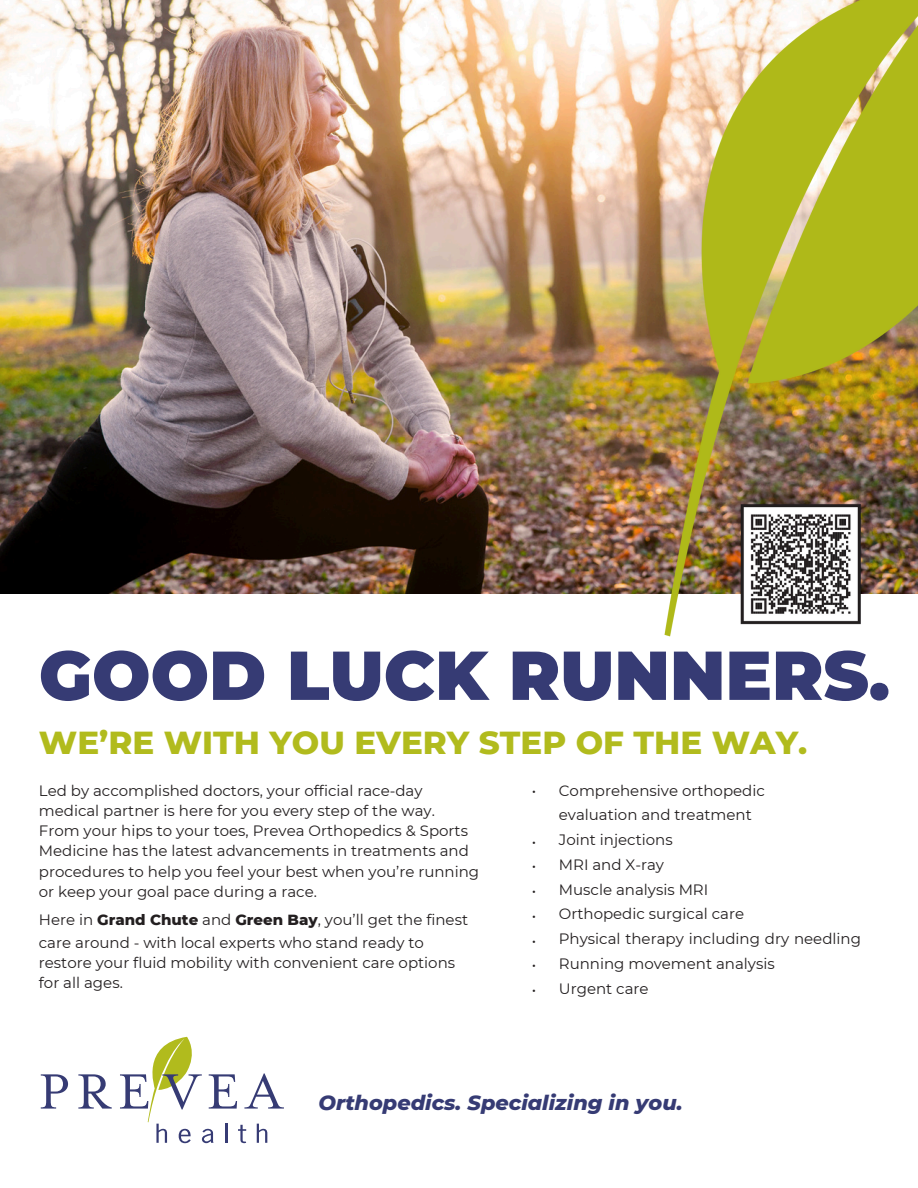
<style>
.page{position:relative;width:918px;height:1188px;background:#fff}
.page>*{position:absolute;margin:0;border:0;box-sizing:border-box;transform-origin:0 0}
.t1{font:900 69px "Montserrat";color:#363b74}
.t2{font:800 32.55px "Montserrat";color:#b1bb1d}
.t3{font:italic 800 20.85px "Montserrat";color:#363b74}
.t4{font:15px/24.8px "Montserrat";color:#231f20}
.s1{font-weight:800}
</style>
<div class="page">
<img style="left:1px;top:0;width:657px;height:594px">
<svg style="left:41px;top:1074px;width:27px;height:35px"></svg>
<svg style="left:78px;top:1074px;width:34px;height:35px"></svg>
<svg style="left:120px;top:1037px;width:164px;height:106px"></svg>
<img style="left:658px;top:0;width:260px;height:637px">
<h1 class="t1" style="left:39px;top:633px;width:852px">GOOD LUCK RUNNERS.</h1>
<h1 class="t2" style="left:39px;top:722px;width:770px">WE’RE WITH YOU EVERY STEP OF THE WAY.</h1>
<p class="t4" style="left:39px;top:780px;width:397px;line-height:20.2px">Led by accomplished doctors, your official race-day medical partner is here for you every step of the way.</p>
<p class="t4" style="left:39px;top:821px;width:442px;line-height:20.2px">From your hips to your toes, Prevea Orthopedics &amp; Sports Medicine has the latest advancements in treatments and procedures to help you feel your best when you’re running or keep your goal pace during a race.</p>
<p class="t4" style="left:39px;top:907px;width:431px">Here in <span class="s1">Grand Chute</span> and <span class="s1">Green Bay</span>, you’ll get the finest</p>
<p class="t4" style="left:39px;top:930px;width:387px">care around - with local experts who stand ready to</p>
<p class="t4" style="left:39px;top:950px;width:418px">restore your fluid mobility with convenient care options</p>
<p class="t4" style="left:39px;top:970px;width:85px">for all ages.</p>
<p class="t4" style="left:559px;top:778px;width:208px">Comprehensive orthopedic</p>
<p class="t4" style="left:559px;top:803px;width:194px">evaluation and treatment</p>
<p class="t4" style="left:559px;top:827px;width:115px">Joint injections</p>
<p class="t4" style="left:559px;top:852px;width:107px">MRI and X-ray</p>
<p class="t4" style="left:559px;top:877px;width:151px">Muscle analysis MRI</p>
<p class="t4" style="left:559px;top:902px;width:187px">Orthopedic surgical care</p>
<p class="t4" style="left:559px;top:926px;width:304px">Physical therapy including dry needling<br>Running movement analysis</p>
<p class="t4" style="left:559px;top:976px;width:91px">Urgent care</p>
<p class="t4" style="left:532px;top:778px;width:6px">•</p>
<p class="t4" style="left:532px;top:829px;width:6px;text-align:justify">• • • • • • •</p>
<h2 class="t3" style="left:319px;top:1090px;width:366px">Orthopedics. Specializing in you.</h2>
</div>
